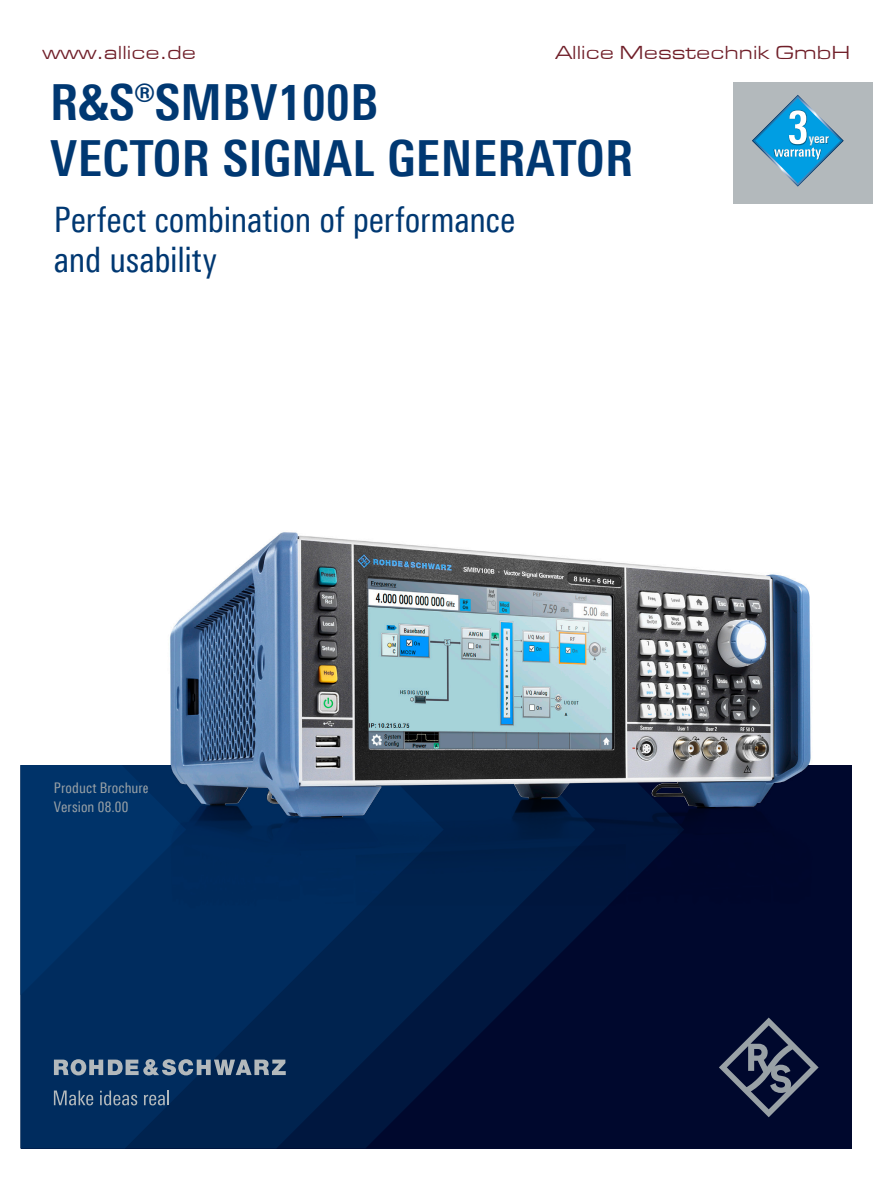
<style>
.page{position:relative;width:893px;height:1191px;background:#fff}
.page>*{position:absolute;margin:0;border:0;box-sizing:border-box;transform-origin:0 0}
.Seiten_Headline_34Pt{font:700 49.8px/56.1px "Linotype Univers 620 Cn";letter-spacing:.01em;color:#003872}
.Teaser_24pt_Titel{font:35.1px/39.8px "Linotype Univers 420 Cn";letter-spacing:-.01em;color:#003872}
.t1{font:19.5px "Eurostile Extended Roman DTC";color:#701f29}
.t2{font:14.7px/18.8px "Linotype Univers 420 Cn";letter-spacing:.01em;color:#99a1a6}
.t3{font:700 13.05px "Linotype Univers 620 Cn";color:#fff}
</style>
<div class="page">
<div style="left:21px;top:765px;width:830px;height:383px;background:#00082d"></div>
<svg style="left:444px;top:957px;width:112px;height:112px;fill:#00163e"></svg>
<svg style="left:21px;top:957px;width:423px;height:191px;background:#002351"></svg>
<svg style="left:21px;top:765px;width:165px;height:230px;background:#003065"></svg>
<svg style="left:719px;top:1017px;width:100px;height:100px"></svg>
<svg style="left:54px;top:1059px;width:232px;height:16px;background:#657a90"></svg>
<svg style="left:54px;top:1090px;width:39px;height:15px"></svg>
<svg style="left:100px;top:1090px;width:37px;height:15px"></svg>
<svg style="left:144px;top:1090px;width:25px;height:15px"></svg>
<img style="left:147px;top:532px;width:664px;height:425px">
<img style="left:170px;top:533px;width:640px;height:284px">
<div style="left:733px;top:82px;width:139px;height:122px;background:#b3b9bc"></div>
<svg style="left:752px;top:95px;width:92px;height:92px"></svg>
<img style="left:809px;top:132px;width:21px;height:15px">
<p class="t1" style="left:43px;top:43px;width:155px">www.allice.de</p>
<p class="t1" style="left:555px;top:43px;width:296px">Allice Messtechnik GmbH</p>
<p class="Seiten_Headline_34Pt" style="left:50px;top:74px;width:585px">R&amp;S®SMBV100B<br>VECTOR SIGNAL GENERATOR</p>
<p class="Teaser_24pt_Titel" style="left:54px;top:199px;width:463px">Perfect combination of performance and usability</p>
<p class="t3" style="left:809px;top:131px;width:22px">year</p>
<p class="t2" style="left:54px;top:778px;width:97px">Product Brochure<br>Version 08.00</p>
</div>
